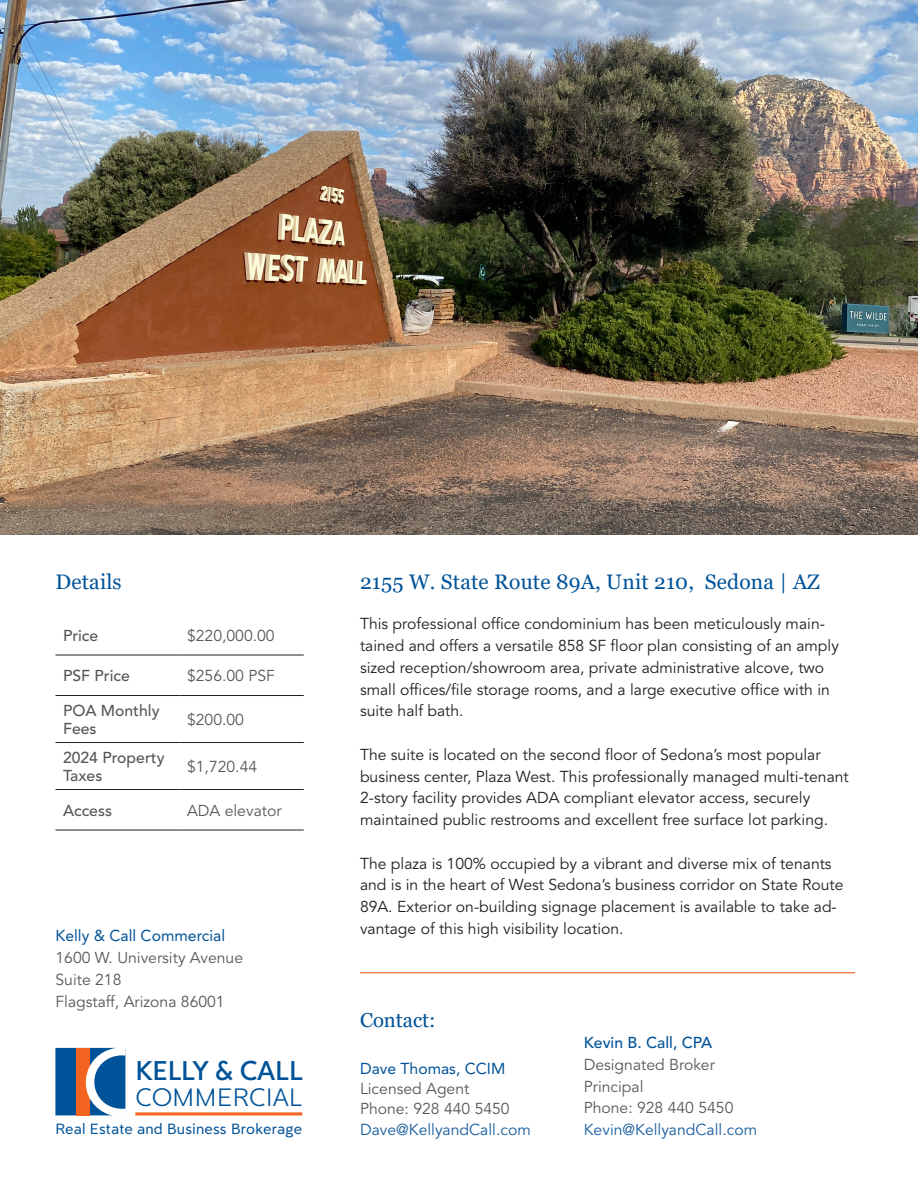
<style>
.page{position:relative;width:918px;height:1188px;background:#fff}
.page>*{position:absolute;margin:0;border:0;box-sizing:border-box;transform-origin:0 0}
.t1{font:500 28.35px "Clarika Geometric";letter-spacing:-.005em;color:#015399}
.t2{font:300 26.25px "Clarika Grotesque";letter-spacing:.02em;color:#015399}
.Address{font:21px "Georgia";letter-spacing:.01em;color:#015399}
.Headline{font:21px "Georgia";letter-spacing:.01em;color:#015399}
.Contact_Info{font:20.25px "Georgia";color:#015399}
.t3{font:15.75px/21.8px "Avenir LT Pro";color:#231f20}
.Contact_Info_copy{font:15.75px "Avenir LT Pro";color:#57585a}
.Colliers_Office_Addr{font:15.75px "Avenir LT Pro";color:#57585a}
.Specs-Label{font:500 15.75px/18.9px "Avenir LT Pro";color:#57585a}
.Specs-Value{font:15.75px "Avenir LT Pro";color:#57585a}
.Contact_Info_copy-2{font:15.75px "Avenir LT Pro";color:#175d9e}
.Contact_Info_copy-3{font:15.75px "Avenir LT Std";color:#015399}
.third_title{font:500 15.75px "Avenir LT Pro";color:#015399}
.t4{font:15.45px "Clarika Grotesque";letter-spacing:.01em;color:#015399}
.s1{font-family:"Clarika Grotesque"}
</style>
<div class="page">
<hr style="left:56px;top:655px;width:124px;height:1px;background:#231f20">
<hr style="left:180px;top:655px;width:124px;height:1px;background:#231f20">
<hr style="left:56px;top:742px;width:124px;height:1px;background:#231f20">
<hr style="left:180px;top:742px;width:124px;height:1px;background:#231f20">
<hr style="left:56px;top:830px;width:124px;height:1px;background:#231f20">
<hr style="left:180px;top:830px;width:124px;height:1px;background:#231f20">
<hr style="left:56px;top:695px;width:124px;height:1px;background:#231f20">
<hr style="left:180px;top:695px;width:124px;height:1px;background:#231f20">
<hr style="left:56px;top:789px;width:124px;height:1px;background:#231f20">
<hr style="left:180px;top:789px;width:124px;height:1px;background:#231f20">
<hr style="left:360px;top:972px;width:495px;height:1px;background:#f36421">
<hr style="left:135px;top:1112px;width:167px;height:3px;background:#f36421">
<svg style="left:55px;top:1048px;width:71px;height:67px"></svg>
<img style="left:0;top:0;width:918px;height:535px">
<p class="Headline" style="left:56px;top:569px;width:68px">Details</p>
<p class="Specs-Label" style="left:63px;top:626px;width:37px">Price</p>
<p class="Specs-Value" style="left:187px;top:626px;width:89px">$220,000.00</p>
<p class="Specs-Label" style="left:63px;top:667px;width:68px">PSF Price</p>
<p class="Specs-Value" style="left:187px;top:666px;width:89px">$256.00 PSF</p>
<p class="Specs-Label" style="left:63px;top:701px;width:98px">POA Monthly<br>Fees</p>
<p class="Specs-Value" style="left:187px;top:710px;width:58px">$200.00</p>
<p class="Specs-Label" style="left:63px;top:748px;width:103px">2024 Property<br>Taxes</p>
<p class="Specs-Value" style="left:187px;top:757px;width:72px">$1,720.44</p>
<p class="Specs-Label" style="left:63px;top:801px;width:51px">Access</p>
<p class="Specs-Value" style="left:187px;top:801px;width:96px">ADA elevator</p>
<p class="Contact_Info_copy-3" style="left:56px;top:927px;width:171px">Kelly &amp; Call Commercial</p>
<p class="Colliers_Office_Addr" style="left:56px;top:948px;width:189px">1600 W. University Avenue</p>
<p class="Colliers_Office_Addr" style="left:56px;top:970px;width:67px">Suite 218</p>
<p class="Colliers_Office_Addr" style="left:56px;top:992px;width:171px">Flagstaff, Arizona 86001</p>
<p class="t1" style="left:135px;top:1052px;width:169px">KELLY <span class="s1">&amp;</span> CALL</p>
<p class="t2" style="left:135px;top:1080px;width:168px">COMMERCIAL</p>
<p class="t4" style="left:55px;top:1119px;width:248px">Real Estate and Business Brokerage</p>
<p class="Address" style="left:360px;top:569px;width:461px">2155 W. State Route 89A, Unit 210, Sedona | AZ</p>
<p class="t3" style="left:360px;top:613px;width:480px">This professional office condominium has been meticulously main&shy;tained and offers a versatile 858 SF floor plan consisting of an amply sized reception/showroom area, private administrative alcove, two small offices/file storage rooms, and a large executive office with in suite half bath.</p>
<p class="t3" style="left:360px;top:744px;width:490px">The suite is located on the second floor of Sedona’s most popular business center, Plaza West. This professionally managed multi-tenant 2-story facility provides ADA compliant elevator access, securely maintained public restrooms and excellent free surface lot parking.</p>
<p class="t3" style="left:360px;top:853px;width:485px">The plaza is 100% occupied by a vibrant and diverse mix of tenants and is in the heart of West Sedona’s business corridor on State Route 89A. Exterior on-building signage placement is available to take ad&shy;vantage of this high visibility location.</p>
<p class="Contact_Info" style="left:360px;top:1008px;width:77px">Contact:</p>
<p class="Contact_Info_copy-3" style="left:360px;top:1059px;width:147px">Dave Thomas, CCIM</p>
<p class="Contact_Info_copy" style="left:360px;top:1079px;width:111px">Licensed Agent</p>
<p class="Contact_Info_copy" style="left:360px;top:1099px;width:151px">Phone: 928 440 5450</p>
<p class="Contact_Info_copy-2" style="left:360px;top:1120px;width:172px">Dave@KellyandCall.com</p>
<p class="third_title" style="left:584px;top:1033px;width:130px">Kevin B. Call, CPA</p>
<p class="Contact_Info_copy" style="left:584px;top:1055px;width:133px">Designated Broker</p>
<p class="Contact_Info_copy" style="left:584px;top:1077px;width:61px">Principal</p>
<p class="Contact_Info_copy" style="left:584px;top:1098px;width:151px">Phone: 928 440 5450</p>
<p class="Contact_Info_copy-2" style="left:584px;top:1120px;width:175px">Kevin@KellyandCall.com</p>
</div>
